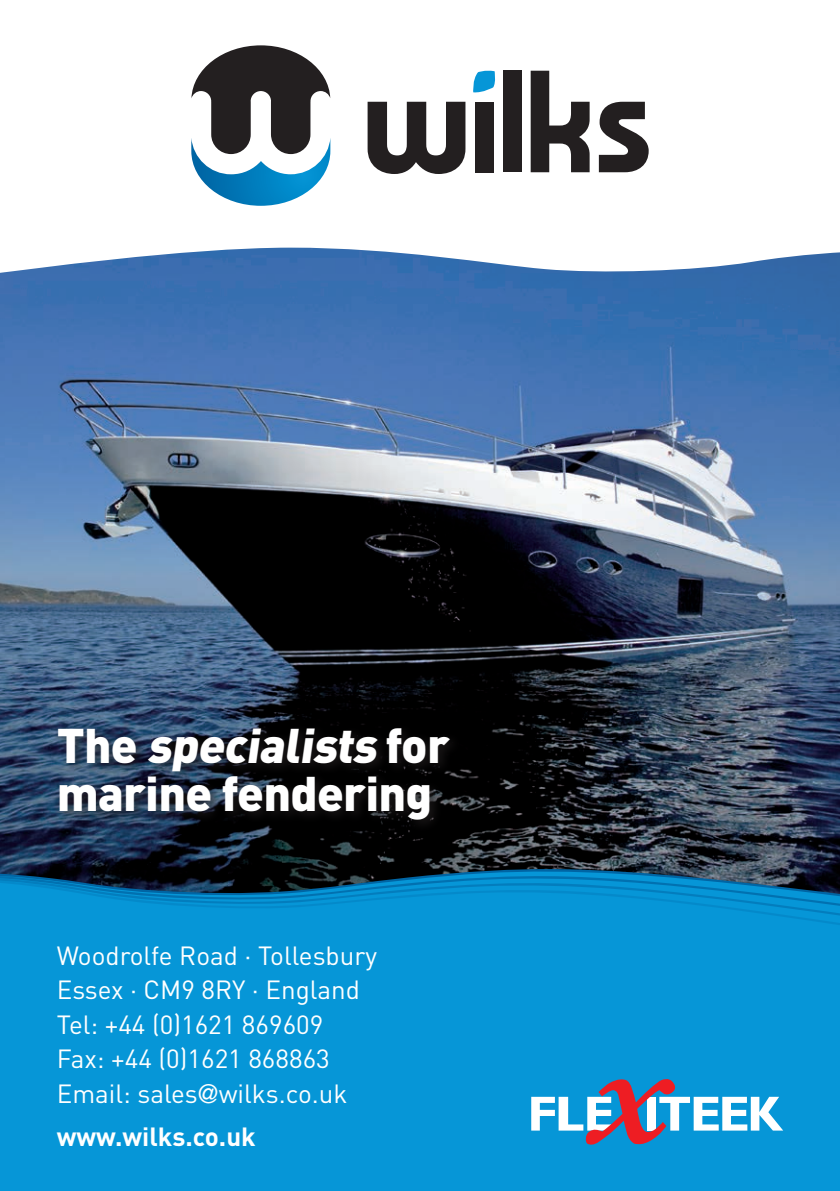
<style>
.page{position:relative;width:840px;height:1191px;background:#fff}
.page>*{position:absolute;margin:0;border:0;box-sizing:border-box;transform-origin:0 0}
.t1{font:900 48px/48px "DIN";letter-spacing:-.015em;color:#fff}
.t2{font:26px/34.4px "DIN";color:#fff}
.t3{font:700 26px "DIN";color:#fff}
.s1{font-family:"Helvetica Neue"}
</style>
<div class="page">
<img style="left:0;top:276px;width:839px;height:592px">
<svg style="left:0;top:70px;width:839px;height:206px"></svg>
<div style="left:0;top:929px;width:839px;height:262px;background:#0696d7"></div>
<svg style="left:0;top:868px;width:839px;height:11px;background:#0f3044"></svg>
<svg style="left:0;top:879px;width:839px;height:50px;background:#0685c1"></svg>
<div style="left:53px;top:722px;width:409px;height:111px;background:#231f20;opacity:.75"></div>
<svg style="left:191px;top:45px;width:139px;height:161px"></svg>
<svg style="left:367px;top:102px;width:98px;height:72px"></svg>
<div style="left:502px;top:71px;width:19px;height:101px;background:#231f20"></div>
<svg style="left:598px;top:102px;width:50px;height:70px"></svg>
<svg style="left:530px;top:71px;width:59px;height:101px"></svg>
<div style="left:474px;top:102px;width:19px;height:70px;background:#231f20"></div>
<svg style="left:472px;top:70px;width:24px;height:23px"></svg>
<svg style="left:531px;top:1077px;width:251px;height:68px"></svg>
<p class="t1" style="left:57px;top:719px;width:394px">T h e specialists f o r marine fendering</p>
<p class="t2" style="left:57px;top:938px;width:321px">Woodrolfe Road · Tollesbury<br>Essex · CM9 8RY · England<br>Tel: +44 (0)1621 869609<br>Fax: +44 (0)1621 868863<br>Email: sales<span class="s1">@</span>wilks.co.uk</p>
<p class="t3" style="left:57px;top:1119px;width:200px">www.wilks.co.uk</p>
</div>
